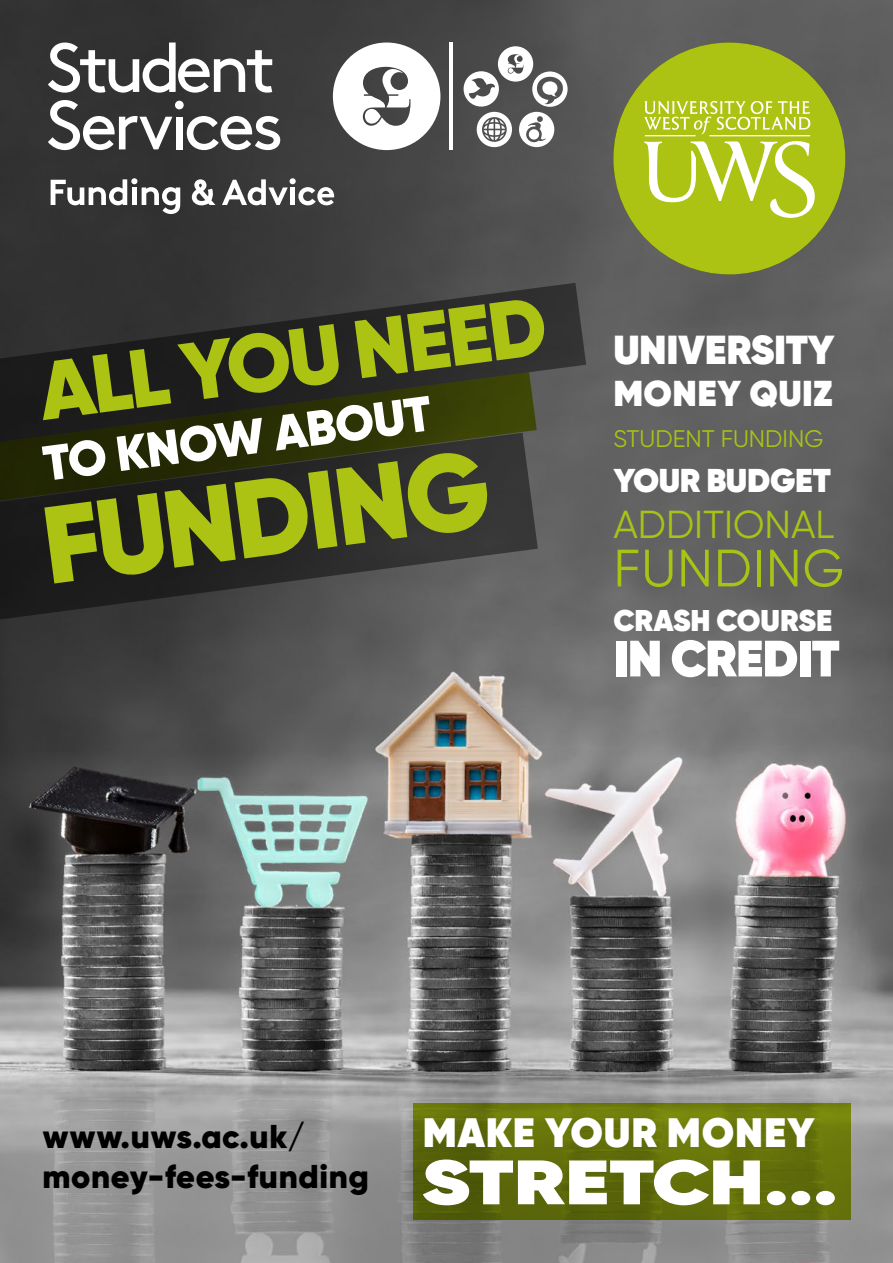
<style>
.page{position:relative;width:893px;height:1263px;background:#fff}
.page>*{position:absolute;margin:0;border:0;box-sizing:border-box;transform-origin:0 0}
.t1{font:900 109.35px "Gilroy";color:#acc313}
.t2{font:900 82.05px "Gilroy";color:#acc313}
.t3{font:52.5px "Gilroy";letter-spacing:.02em;color:#a8c316}
.t4{font:800 51px "Gilroy";letter-spacing:-.02em;color:#fff}
.t5{font:900 49.2px "Gilroy";color:#fff}
.t6{font:800 41.1px "Gilroy";letter-spacing:.02em;color:#fff}
.t7{font:800 40.5px "Gilroy";letter-spacing:-.01em;color:#fff}
.t8{font:39px "Gilroy";color:#a8c316}
.t9{font:800 36px "Gilroy";letter-spacing:.01em;color:#fff}
.t10{font:900 33px "Gilroy";letter-spacing:.02em;color:#000}
.t11{font:800 33px "Gilroy";letter-spacing:-.01em;color:#fff}
.t12{font:800 30px "Gilroy";letter-spacing:-.005em;color:#fff}
.t13{font:24px "Gilroy";color:#a8c316}
</style>
<div class="page">
<img style="left:0;top:0;width:893px;height:1263px">
<div style="left:613px;top:43px;width:232px;height:231px;background:#acc313;border-radius:50%"></div>
<svg style="left:644px;top:101px;width:171px;height:117px"></svg>
<svg style="left:0;top:444px;width:538px;height:178px;background:#30302b"></svg>
<svg style="left:0;top:283px;width:586px;height:161px;background:#2d2e24"></svg>
<svg style="left:413px;top:1103px;width:437px;height:116px;background:#64720a"></svg>
<svg style="left:423px;top:1159px;width:412px;height:46px"></svg>
<svg style="left:48px;top:43px;width:224px;height:50px"></svg>
<svg style="left:48px;top:100px;width:124px;height:50px"></svg>
<div style="left:175px;top:101px;width:9px;height:8px;background:#fff;border-radius:50%"></div>
<div style="left:176px;top:117px;width:7px;height:32px;background:#fff"></div>
<svg style="left:187px;top:116px;width:93px;height:34px"></svg>
<svg style="left:464px;top:46px;width:104px;height:101px"></svg>
<hr style="left:450px;top:43px;width:3px;height:107px;background:#fff">
<svg style="left:333px;top:43px;width:107px;height:107px"></svg>
<svg style="left:51px;top:178px;width:129px;height:36px"></svg>
<svg style="left:192px;top:179px;width:23px;height:26px"></svg>
<svg style="left:222px;top:178px;width:112px;height:27px"></svg>
<p class="t2" style="left:33px;top:338px;width:512px;rotate:-7deg">ALL YOU NEED</p>
<p class="t5" style="left:39px;top:434px;width:392px;rotate:-8deg">TO KNOW ABOUT</p>
<p class="t1" style="left:34px;top:479px;width:451px;rotate:-8deg">FUNDING</p>
<p class="t7" style="left:613px;top:324px;width:223px">UNIVERSITY</p>
<p class="t9" style="left:613px;top:370px;width:221px">MONEY QUIZ</p>
<p class="t13" style="left:613px;top:424px;width:211px">STUDENT FUNDING</p>
<p class="t11" style="left:613px;top:459px;width:219px">YOUR BUDGET</p>
<p class="t8" style="left:613px;top:501px;width:223px">ADDITIONAL</p>
<p class="t3" style="left:613px;top:536px;width:232px">FUNDING</p>
<p class="t12" style="left:613px;top:602px;width:220px">CRASH COURSE</p>
<p class="t4" style="left:613px;top:626px;width:228px">IN CREDIT</p>
<p class="t10" style="left:43px;top:1116px;width:264px">www.uws.ac.uk/</p>
<p class="t6" style="left:423px;top:1106px;width:393px">MAKE YOUR MONEY</p>
<p class="t10" style="left:43px;top:1155px;width:328px">money-fees-funding</p>
</div>
